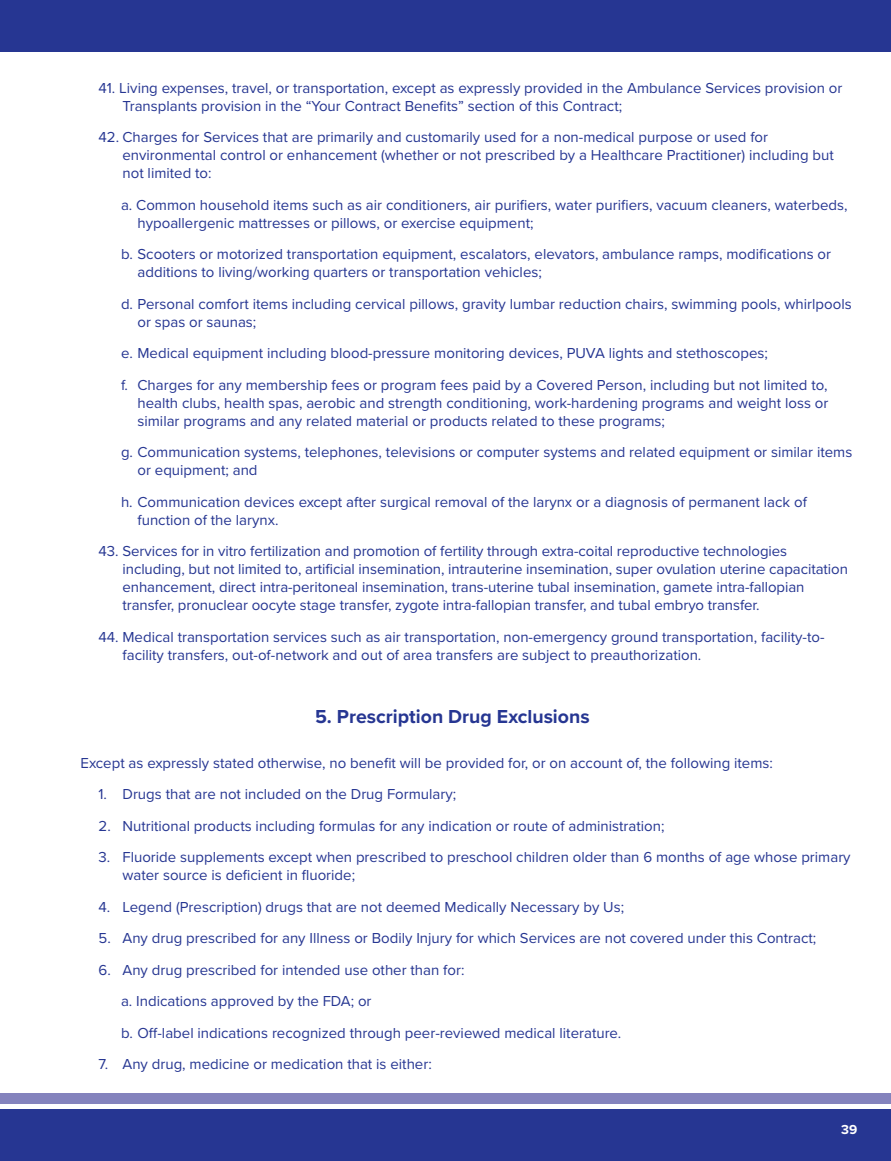
<style>
.page{position:relative;width:891px;height:1161px;background:#fff}
.page>*{position:absolute;margin:0;border:0;box-sizing:border-box;transform-origin:0 0}
.body_head_-for_TOC{font:700 19.5px "Proxima Nova";color:#263692}
.body_bullets{font:15px/18px "Proxima Nova";color:#263692}
.body_bullets_2{font:15px/18px "Proxima Nova";color:#263692}
.body_indent{font:15px "Proxima Nova";color:#263692}
.t1{font:700 13.5px "Proxima Nova";color:#fff}
</style>
<div class="page">
<div style="left:0;top:1109px;width:891px;height:52px;background:#263692"></div>
<div style="left:0;top:0;width:891px;height:52px;background:#263692"></div>
<div style="left:0;top:1094px;width:891px;height:10px;background:#8483bd"></div>
<p class="body_bullets" style="left:123px;top:78px;width:721px;text-indent:-24px">41. Living expenses, travel, or transportation, except as expressly provided in the Ambulance Services provision or<br>Transplants provision in the “Your Contract Benefits” section of this Contract;</p>
<p class="body_bullets" style="left:123px;top:128px;width:713px;text-indent:-24px">42. Charges for Services that are primarily and customarily used for a non-medical purpose or used for environmental control or enhancement (whether or not prescribed by a Healthcare Practitioner) including but not limited to:</p>
<p class="body_bullets_2" style="left:138px;top:195px;width:712px;text-indent:-16px">a. Common household items such as air conditioners, air purifiers, water purifiers, vacuum cleaners, waterbeds, hypoallergenic mattresses or pillows, or exercise equipment;</p>
<p class="body_bullets_2" style="left:138px;top:245px;width:695px;text-indent:-16px">b. Scooters or motorized transportation equipment, escalators, elevators, ambulance ramps, modifications or additions to living/working quarters or transportation vehicles;</p>
<p class="body_bullets_2" style="left:138px;top:294px;width:716px;text-indent:-16px">d. Personal comfort items including cervical pillows, gravity lumbar reduction chairs, swimming pools, whirlpools or spas or saunas;</p>
<p class="body_bullets_2" style="left:121px;top:344px;width:648px">e. Medical equipment including blood-pressure monitoring devices, PUVA lights and stethoscopes;</p>
<p class="body_bullets_2" style="left:138px;top:375px;width:692px;text-align:justify;text-indent:-16px">f. Charges for any membership fees or program fees paid by a Covered Person, including but not limited to, health clubs, health spas, aerobic and strength conditioning, work-hardening programs and weight loss or similar programs and any related material or products related to these programs;</p>
<p class="body_bullets_2" style="left:138px;top:443px;width:716px;text-indent:-16px">g. Communication systems, telephones, televisions or computer systems and related equipment or similar items or equipment; and</p>
<p class="body_bullets_2" style="left:138px;top:492px;width:671px;text-indent:-16px">h. Communication devices except after surgical removal of the larynx or a diagnosis of permanent lack of function of the larynx.</p>
<p class="body_bullets" style="left:123px;top:542px;width:727px;text-indent:-24px">43. Services for in vitro fertilization and promotion of fertility through extra-coital reproductive technologies including, but not limited to, artificial insemination, intrauterine insemination, super ovulation uterine capacitation enhancement, direct intra-peritoneal insemination, trans-uterine tubal insemination, gamete intra-fallopian transfer, pronuclear oocyte stage transfer, zygote intra-fallopian transfer, and tubal embryo transfer.</p>
<p class="body_bullets" style="left:123px;top:627px;width:704px;text-indent:-24px">44. Medical transportation services such as air transportation, non-emergency ground transportation, facility-to&shy;facility transfers, out-of-network and out of area transfers are subject to preauthorization.</p>
<p class="body_head_-for_TOC" style="left:315px;top:702px;width:276px">5. Prescription Drug Exclusions</p>
<p class="body_indent" style="left:81px;top:752px;width:694px">Except as expressly stated otherwise, no benefit will be provided for, or on account of, the following items:</p>
<p class="body_bullets" style="left:99px;top:785px;width:359px">1. Drugs that are not included on the Drug Formulary;</p>
<p class="body_bullets" style="left:99px;top:816px;width:567px">2. Nutritional products including formulas for any indication or route of administration;</p>
<p class="body_bullets" style="left:123px;top:848px;width:730px;text-indent:-24px">3. Fluoride supplements except when prescribed to preschool children older than 6 months of age whose primary water source is deficient in fluoride;</p>
<p class="body_bullets" style="left:99px;top:897px;width:527px">4. Legend (Prescription) drugs that are not deemed Medically Necessary by Us;</p>
<p class="body_bullets" style="left:99px;top:929px;width:719px">5. Any drug prescribed for any Illness or Bodily Injury for which Services are not covered under this Contract;</p>
<p class="body_bullets" style="left:99px;top:960px;width:367px">6. Any drug prescribed for intended use other than for:</p>
<p class="body_bullets_2" style="left:121px;top:992px;width:252px">a. Indications approved by the FDA; or</p>
<p class="body_bullets_2" style="left:121px;top:1023px;width:502px">b. Off-label indications recognized through peer-reviewed medical literature.</p>
<p class="body_bullets" style="left:99px;top:1055px;width:335px">7. Any drug, medicine or medication that is either:</p>
<p class="t1" style="left:841px;top:1120px;width:18px">39</p>
</div>
